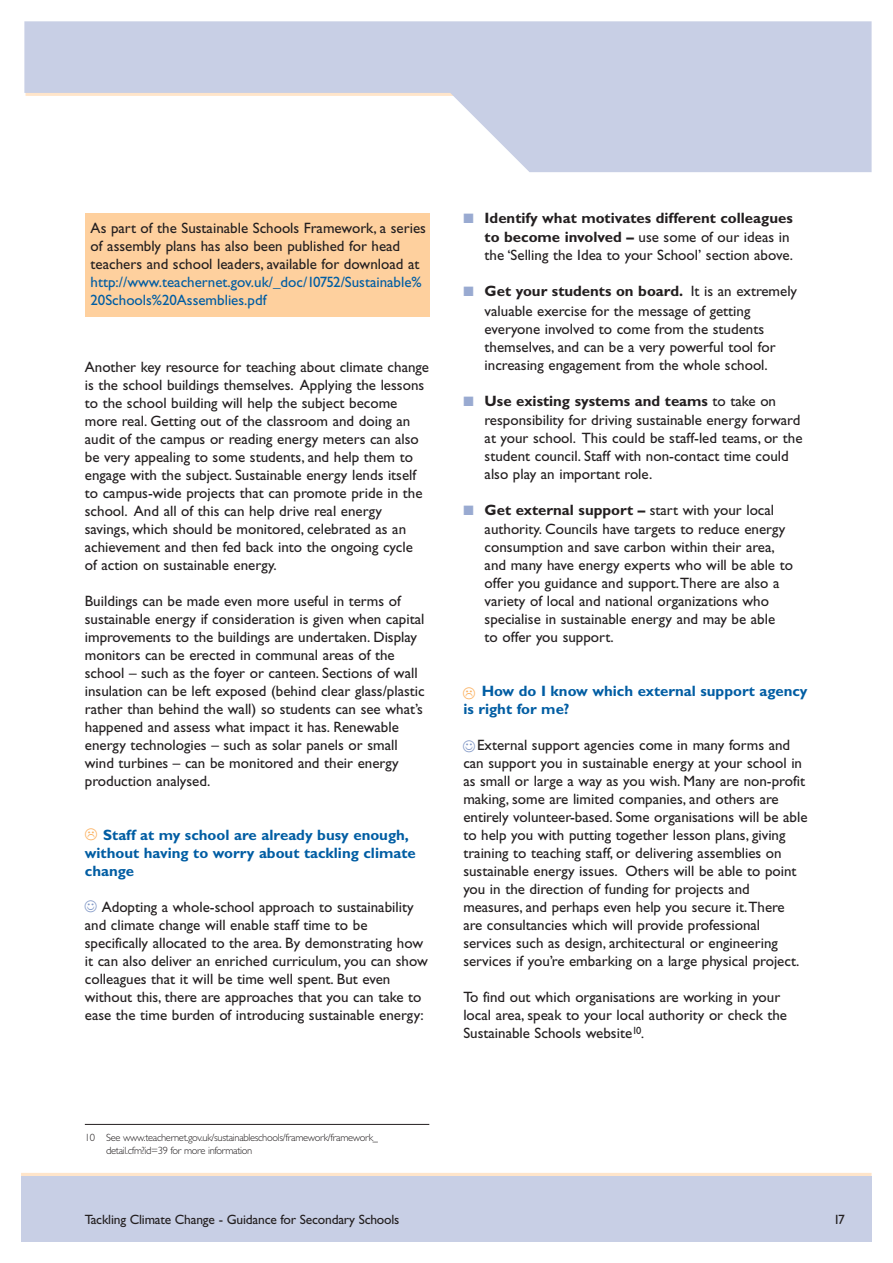
<style>
.page{position:relative;width:893px;height:1263px;background:#fff}
.page>*{position:absolute;margin:0;border:0;box-sizing:border-box;transform-origin:0 0}
.t1{font:15px/18px "Gill Sans";color:#231f20}
.t2{font:700 15px/18px "Gill Sans";color:#005da3}
.t3{font:15px/18px "Gill Sans";color:#005da3}
.t4{font:700 15px/19.4px "Gill Sans";color:#231f20;text-align:right}
.t5{font:13.5px "Gill Sans";letter-spacing:-.015em;color:#231f20}
.t6{font:300 10.5px/13.5px "Gill Sans";letter-spacing:-.03em;color:#231f20}
.s1{color:#8399c7}
.s2{color:#99aad1}
.s3{font-weight:400}
.s4{font-weight:700}
.s5{font-style:italic}
</style>
<div class="page">
<svg style="left:24px;top:21px;width:847px;height:151px;fill:#c8cfe5"></svg>
<hr style="left:21px;top:1173px;width:850px;height:4px;background:#ffe5ca">
<div style="left:21px;top:1176px;width:850px;height:66px;background:#c8cfe5"></div>
<hr style="left:85px;top:1124px;width:344px;height:1px;background:#231f20">
<div style="left:85px;top:213px;width:344px;height:104px;background:#fed09e"></div>
<p class="t1" style="left:91px;top:221px;width:337px">As part of the Sustainable Schools Framework, a series of assembly plans has also been published for head teachers and school leaders, available for download at</p>
<p class="t3" style="left:91px;top:275px;width:333px">http://www.teachernet.gov.uk/_doc/10752/Sustainable%<br>20Schools%20Assemblies.pdf</p>
<p class="t1" style="left:85px;top:359px;width:346px">Another key resource for teaching about climate change is the school buildings themselves. Applying the lessons to the school building will help the subject become more real. Getting out of the classroom and doing an audit of the campus or reading energy meters can also be very appealing to some students, and help them to engage with the subject. Sustainable energy lends itself to campus-wide projects that can promote pride in the school. And all of this can help drive real energy savings, which should be monitored, celebrated as an achievement and then fed back into the ongoing cycle<br>of action on sustainable energy.</p>
<p class="t1" style="left:85px;top:593px;width:341px">Buildings can be made even more useful in terms of sustainable energy if consideration is given when capital improvements to the buildings are undertaken. Display monitors can be erected in communal areas of the school – such as the foyer or canteen. Sections of wall insulation can be left exposed (behind clear glass/plastic rather than behind the wall) so students can see what’s happened and assess what impact it has. Renewable energy technologies – such as solar panels or small wind turbines – can be monitored and their energy production analysed.</p>
<p class="t2" style="left:85px;top:827px;width:332px;text-indent:18px">Staff at my school are already busy enough, without having to worry about tackling climate change</p>
<p class="t1" style="left:84px;top:899px;width:345px"><span class="s1">☺</span> Adopting a whole-school approach to sustainability and climate change will enable staff time to be specifically allocated to the area. By demonstrating how it can also deliver an enriched curriculum, you can show colleagues that it will be time well spent. But even without this, there are approaches that you can take to ease the time burden of introducing sustainable energy:</p>
<p class="t4" style="left:463px;top:210px;width:331px"><span class="s2">■</span> Identify what motivates different colleagues to become involved – <span class="s3">use some of our ideas in</span></p>
<p class="t1" style="left:485px;top:248px;width:310px">the ‘Selling the Idea to your School’ section above.</p>
<p class="t1" style="left:485px;top:283px;width:314px;line-height:19.4px;text-indent:-21px"><span class="s2">■</span> <span class="s4">Get your students on board.</span> It is an extremely valuable exercise for the message of getting</p>
<p class="t1" style="left:485px;top:321px;width:292px">everyone involved to come from the students themselves, and can be a very powerful tool for increasing engagement from the whole school.</p>
<p class="t1" style="left:485px;top:393px;width:317px;line-height:19.4px;text-indent:-21px"><span class="s2">■</span> <span class="s4">Use existing systems and teams</span> to take on responsibility for driving sustainable energy forward</p>
<p class="t1" style="left:485px;top:431px;width:319px">at your school. This could be staff-led teams, or the student council. Staff with non-contact time could also play an important role.</p>
<p class="t1" style="left:485px;top:502px;width:302px;line-height:19.4px;text-indent:-21px"><span class="s2">■</span> <span class="s4">Get external support –</span> start with your local authority. Councils have targets to reduce energy</p>
<p class="t1" style="left:485px;top:540px;width:310px">consumption and save carbon within their area, and many have energy experts who will be able to offer you guidance and support.There are also a variety of local and national organizations who specialise in sustainable energy and may be able<br>to offer you support.</p>
<p class="t2" style="left:463px;top:684px;width:346px;text-indent:18px">How do I know which external support agency is right for me?</p>
<p class="t1" style="left:462px;top:738px;width:329px"><span class="s1">☺</span>External support agencies come in many forms and</p>
<p class="t1" style="left:463px;top:756px;width:346px">can support you in sustainable energy at your school in as small or large a way as you wish. Many are non-profit making, some are limited companies, and others are entirely volunteer-based. Some organisations will be able to help you with putting together lesson plans, giving training to teaching staff, or delivering assemblies on sustainable energy issues. Others will be able to point you in the direction of funding for projects and measures, and perhaps even help you secure it.There<br>are consultancies which will provide professional services such as design, architectural or engineering services if you’re embarking on a large physical project.</p>
<p class="t1" style="left:463px;top:990px;width:325px">To find out which organisations are working in your local area, speak to your local authority or check the<br>Sustainable Schools website<sup>10</sup><span class="s5">.</span></p>
<p class="t6" style="left:106px;top:1132px;width:274px;text-indent:-21px">10 See www.teachernet.gov.uk/sustainableschools/framework/framework_ detail.cfm?id=39 for more information</p>
<p class="t5" style="left:85px;top:1214px;width:316px">Tackling Climate Change - Guidance for Secondary Schools</p>
<p class="t5" style="left:833px;top:1214px;width:13px">17</p>
</div>
